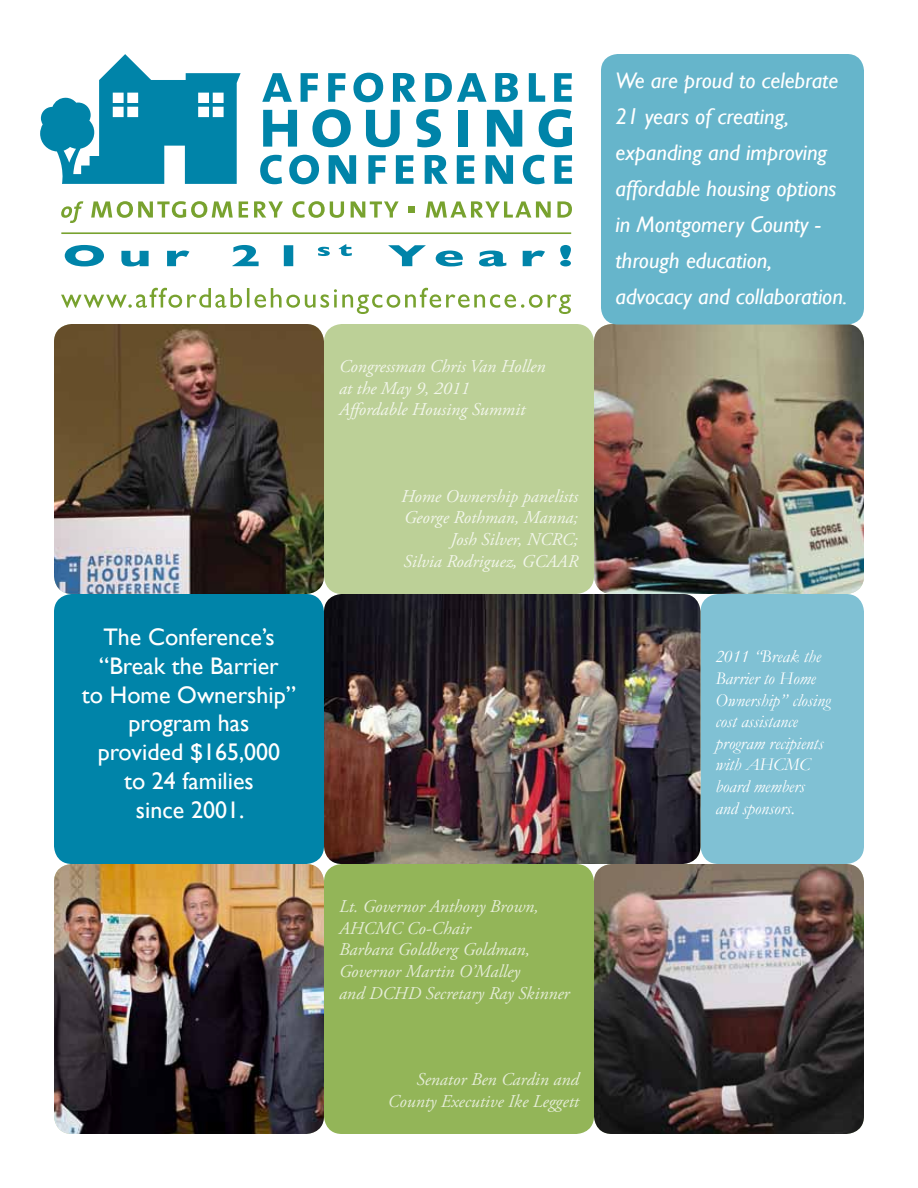
<style>
.page{position:relative;width:918px;height:1188px;background:#fff}
.page>*{position:absolute;margin:0;border:0;box-sizing:border-box;transform-origin:0 0}
.t1{font:24px/28.8px "Gill Sans";color:#fff;text-align:center}
.t2{font:italic 22.5px/36px "Gill Sans";color:#fff}
.t3{font:italic 18px/21.6px "Adobe Garamond Pro";color:#e4ecd5}
.t4{font:italic 18px/21.6px "Adobe Garamond Pro";color:#f2f6ea}
.t5{font:italic 18px/21.6px "Garamond";color:#fff}
</style>
<div class="page">
<div style="left:324px;top:324px;width:270px;height:270px;background:#bcd097;border-radius:18px"></div>
<div style="left:700px;top:594px;width:164px;height:270px;background:#80c1d4;border-radius:18px"></div>
<div style="left:54px;top:594px;width:270px;height:270px;background:#0084a9;border-radius:18px"></div>
<div style="left:324px;top:864px;width:270px;height:270px;background:#93b558;border-radius:18px"></div>
<img style="left:594px;top:864px;width:270px;height:270px">
<img style="left:54px;top:864px;width:270px;height:270px">
<img style="left:324px;top:594px;width:376px;height:270px">
<img style="left:54px;top:324px;width:270px;height:270px">
<img style="left:594px;top:324px;width:270px;height:270px">
<div style="left:601px;top:54px;width:263px;height:271px;background:#66b5cb;border-radius:17px"></div>
<svg style="left:61px;top:201px;width:22px;height:22px"></svg>
<svg style="left:91px;top:201px;width:142px;height:17px"></svg>
<svg style="left:239px;top:201px;width:9px;height:17px"></svg>
<svg style="left:254px;top:201px;width:29px;height:17px"></svg>
<svg style="left:292px;top:201px;width:52px;height:17px"></svg>
<svg style="left:351px;top:201px;width:48px;height:17px"></svg>
<svg style="left:426px;top:201px;width:125px;height:17px"></svg>
<svg style="left:557px;top:201px;width:15px;height:17px"></svg>
<div style="left:408px;top:206px;width:7px;height:7px;background:#78a22f"></div>
<svg style="left:262px;top:73px;width:30px;height:29px"></svg>
<svg style="left:301px;top:73px;width:17px;height:29px"></svg>
<svg style="left:328px;top:73px;width:18px;height:29px"></svg>
<svg style="left:353px;top:73px;width:30px;height:29px"></svg>
<svg style="left:393px;top:73px;width:23px;height:29px"></svg>
<svg style="left:425px;top:73px;width:62px;height:29px"></svg>
<svg style="left:495px;top:73px;width:23px;height:29px"></svg>
<svg style="left:529px;top:73px;width:16px;height:29px"></svg>
<svg style="left:554px;top:73px;width:18px;height:29px"></svg>
<svg style="left:263px;top:110px;width:34px;height:37px"></svg>
<svg style="left:312px;top:109px;width:39px;height:38px"></svg>
<svg style="left:366px;top:110px;width:34px;height:37px"></svg>
<svg style="left:416px;top:109px;width:25px;height:38px"></svg>
<div style="left:458px;top:110px;width:9px;height:37px;background:#0084a9"></div>
<svg style="left:487px;top:110px;width:35px;height:37px"></svg>
<svg style="left:539px;top:109px;width:33px;height:38px"></svg>
<svg style="left:260px;top:155px;width:22px;height:29px"></svg>
<svg style="left:289px;top:155px;width:30px;height:29px"></svg>
<svg style="left:329px;top:155px;width:27px;height:29px"></svg>
<svg style="left:368px;top:155px;width:18px;height:29px"></svg>
<svg style="left:396px;top:155px;width:17px;height:29px"></svg>
<svg style="left:425px;top:155px;width:23px;height:29px"></svg>
<svg style="left:457px;top:155px;width:17px;height:29px"></svg>
<svg style="left:486px;top:155px;width:27px;height:29px"></svg>
<svg style="left:523px;top:155px;width:22px;height:29px"></svg>
<svg style="left:554px;top:155px;width:18px;height:29px"></svg>
<svg style="left:40px;top:54px;width:201px;height:130px"></svg>
<hr style="left:61px;top:232px;width:510px;height:2px;background:#78a22f">
<svg style="left:61px;top:288px;width:510px;height:26px"></svg>
<svg style="left:65px;top:244px;width:506px;height:22px"></svg>
<h1 class="t1" style="left:82px;top:622px;width:216px">The Conference’s “Break the Barrier<br>to Home Ownership” program has<br>provided $165,000<br>to 24 families<br>since 2001.</h1>
<p class="t4" style="left:339px;top:356px;width:208px">Congressman Chris Van Hollen at the May 9, 2011<br>Affordable Housing Summit</p>
<p class="t4" style="left:401px;top:486px;width:178px;text-align:right">Home Ownership panelists<br>George Rothman, Manna;<br>Josh Silver, NCRC;<br>Silvia Rodriguez, GCAAR</p>
<p class="t3" style="left:339px;top:896px;width:232px">Lt. Governor Anthony Brown,<br>AHCMC Co-Chair<br>Barbara Goldberg Goldman,<br>Governor Martin O’Malley<br>and DCHD Secretary Ray Skinner</p>
<p class="t3" style="left:388px;top:1069px;width:193px;text-align:right">Senator Ben Cardin and<br>County Executive Ike Leggett</p>
<p class="t2" style="left:615px;top:62px;width:233px">We are proud to celebrate<br>21 years of creating, expanding and improving affordable housing options in Montgomery County - through education, advocacy and collaboration.</p>
<p class="t5" style="left:716px;top:646px;width:117px">2011 “Break the<br>Barrier to Home<br>Ownership” closing cost assistance program recipients with AHCMC board members and sponsors.</p>
</div>
